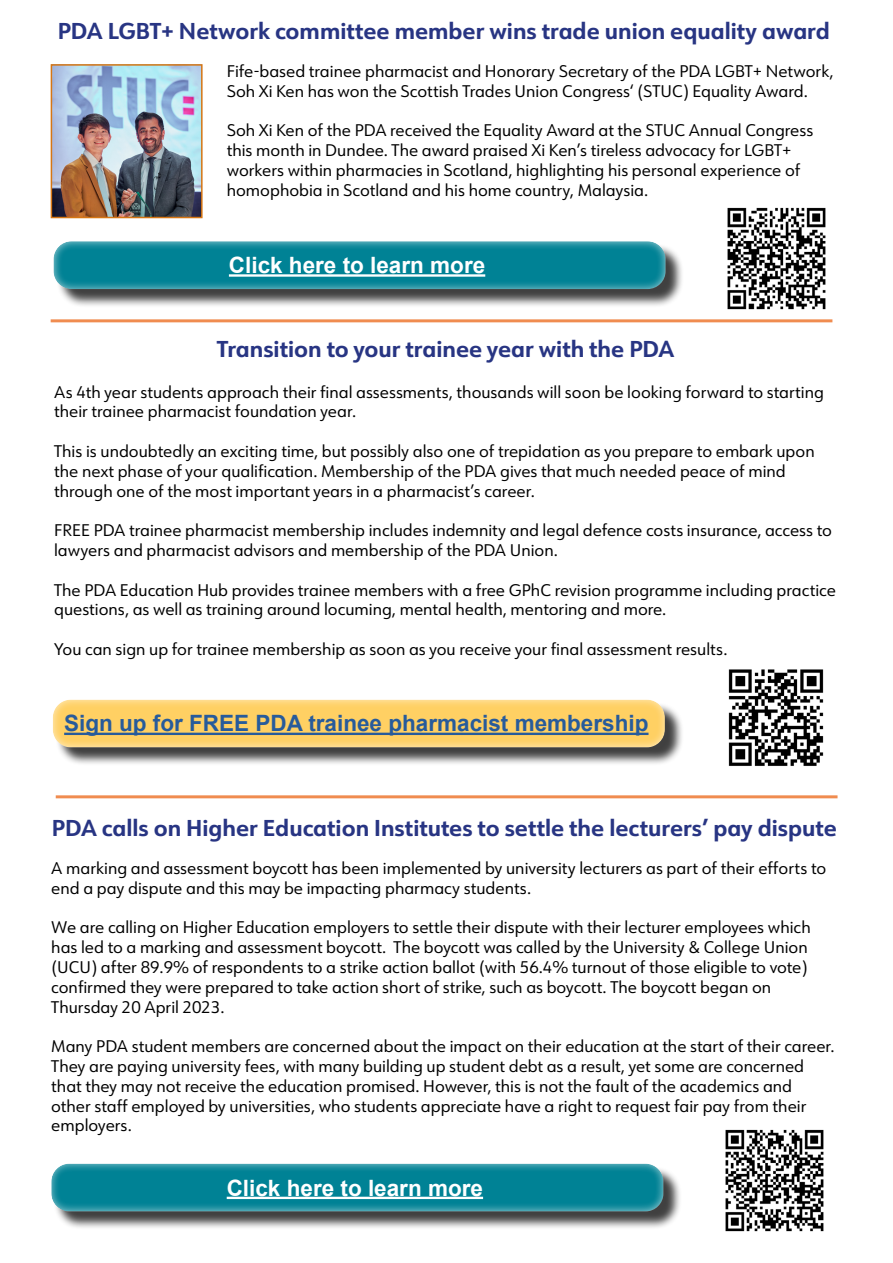
<style>
.page{position:relative;width:893px;height:1263px;background:#fff}
.page>*{position:absolute;margin:0;border:0;box-sizing:border-box;transform-origin:0 0}
.t1{font:700 22.5px "URW Form";color:#283583}
.t2{font:700 22.5px "Arial";color:#275b9b}
.t3{font:700 22.5px "Arial";color:#fff}
.t4{font:16.5px/19.8px "URW Form";color:#000}
</style>
<div class="page">
<img style="left:728px;top:669px;width:96px;height:97px">
<div style="left:55px;top:702px;width:628px;height:64px;background:#000;opacity:.75"></div>
<div style="left:38px;top:686px;width:639px;height:63px;background:#fff;opacity:.75"></div>
<hr style="left:64px;top:733px;width:584px;height:2px;background:#275b9b">
<hr style="left:56px;top:795px;width:781px;height:3px;background:#f08c50">
<div style="left:53px;top:1166px;width:629px;height:64px;background:#000;opacity:.75"></div>
<div style="left:37px;top:1149px;width:639px;height:63px;background:#fff;opacity:.75"></div>
<hr style="left:227px;top:1197px;width:256px;height:2px;background:#fff">
<img style="left:725px;top:1129px;width:99px;height:103px">
<img style="left:54px;top:67px;width:146px;height:148px">
<div style="left:51px;top:64px;width:152px;height:154px;border:2px solid #d67613"></div>
<div style="left:56px;top:243px;width:628px;height:65px;background:#000;opacity:.75"></div>
<div style="left:39px;top:227px;width:639px;height:63px;background:#fff;opacity:.75"></div>
<hr style="left:229px;top:274px;width:256px;height:3px;background:#fff">
<img style="left:727px;top:207px;width:99px;height:103px">
<hr style="left:51px;top:319px;width:781px;height:3px;background:#f08c50">
<h1 class="t1" style="left:58px;top:15px;width:774px">PDA LGBT+ Network committee member wins trade union equality award</h1>
<p class="t4" style="left:227px;top:60px;width:608px">Fife-based trainee pharmacist and Honorary Secretary of the PDA LGBT+ Network,<br>Soh Xi Ken has won the Scottish Trades Union Congress‘ (STUC) Equality Award.</p>
<p class="t4" style="left:227px;top:120px;width:588px">Soh Xi Ken of the PDA received the Equality Award at the STUC Annual Congress this month in Dundee. The award praised Xi Ken’s tireless advocacy for LGBT+ workers within pharmacies in Scotland, highlighting his personal experience of homophobia in Scotland and his home country, Malaysia.</p>
<h1 class="t3" style="left:229px;top:249px;width:258px">Click here to learn more</h1>
<h1 class="t1" style="left:217px;top:333px;width:459px">Transition to your trainee year with the PDA</h1>
<p class="t4" style="left:54px;top:381px;width:771px">As 4th year students approach their final assessments, thousands will soon be looking forward to starting their trainee pharmacist foundation year.</p>
<p class="t4" style="left:54px;top:441px;width:762px">This is undoubtedly an exciting time, but possibly also one of trepidation as you prepare to embark upon the next phase of your qualification. Membership of the PDA gives that much needed peace of mind through one of the most important years in a pharmacist’s career.</p>
<p class="t4" style="left:54px;top:520px;width:779px">FREE PDA trainee pharmacist membership includes indemnity and legal defence costs insurance, access to lawyers and pharmacist advisors and membership of the PDA Union.</p>
<p class="t4" style="left:54px;top:579px;width:783px">The PDA Education Hub provides trainee members with a free GPhC revision programme including practice questions, as well as training around locuming, mental health, mentoring and more.</p>
<p class="t4" style="left:54px;top:639px;width:675px">You can sign up for trainee membership as soon as you receive your final assessment results.</p>
<h1 class="t2" style="left:64px;top:708px;width:586px">Sign up for FREE PDA trainee pharmacist membership</h1>
<h1 class="t1" style="left:52px;top:812px;width:786px">PDA calls on Higher Education Institutes to settle the lecturers’ pay dispute</h1>
<p class="t4" style="left:51px;top:857px;width:776px">A marking and assessment boycott has been implemented by university lecturers as part of their efforts to end a pay dispute and this may be impacting pharmacy students.</p>
<p class="t4" style="left:51px;top:917px;width:761px">We are calling on Higher Education employers to settle their dispute with their lecturer employees which has led to a marking and assessment boycott. The boycott was called by the University &amp; College Union (UCU) after 89.9% of respondents to a strike action ballot (with 56.4% turnout of those eligible to vote) confirmed they were prepared to take action short of strike, such as boycott. The boycott began on Thursday 20 April 2023.</p>
<p class="t4" style="left:51px;top:1036px;width:785px">Many PDA student members are concerned about the impact on their education at the start of their career.<br>They are paying university fees, with many building up student debt as a result, yet some are concerned that they may not receive the education promised. However, this is not the fault of the academics and other staff employed by universities, who students appreciate have a right to request fair pay from their employers.</p>
<h1 class="t3" style="left:227px;top:1172px;width:258px">Click here to learn more</h1>
</div>
